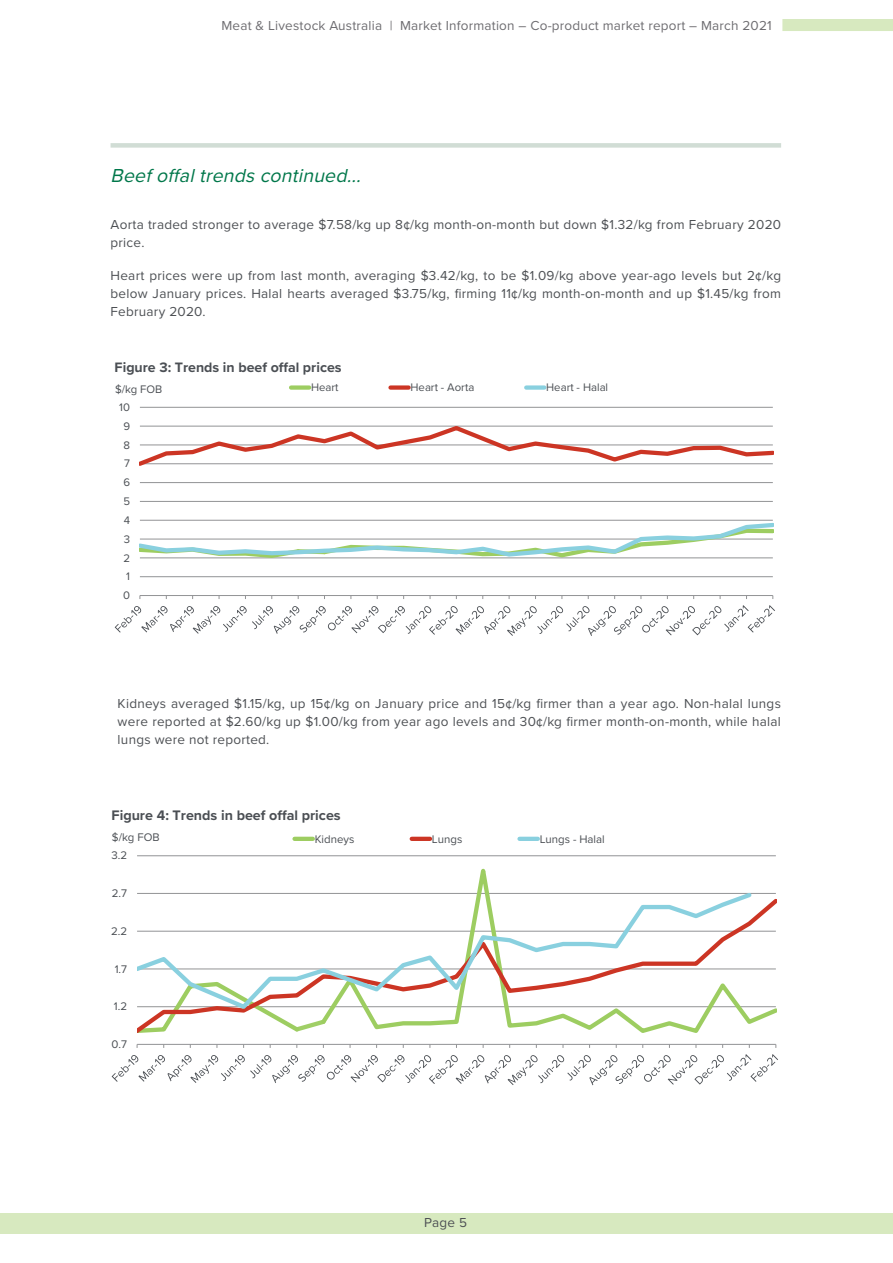
<style>
.page{position:relative;width:893px;height:1263px;background:#fff}
.page>*{position:absolute;margin:0;border:0;box-sizing:border-box;transform-origin:0 0}
.t1{font:italic 19.5px "Proxima Nova";color:#00774a}
.t2{font:700 14.25px "Proxima Nova";color:#4b4f54}
.t3{font:700 14.1px "Proxima Nova";color:#4b4f54}
.t4{font:13.5px/18px "Proxima Nova";letter-spacing:.02em;color:#4d5054;text-align:justify}
.t5{font:13.5px "Proxima Nova";letter-spacing:.015em;color:#6e6d71}
.t6{font:11.4px "Proxima Nova";color:#4b4f54}
</style>
<div class="page">
<div style="left:782px;top:19px;width:111px;height:12px;background:#d7e9bf"></div>
<div style="left:0;top:1213px;width:893px;height:21px;background:#d7e9bf"></div>
<div style="left:111px;top:143px;width:670px;height:5px;background:#d1ddd5"></div>
<hr style="left:140px;top:576px;width:633px;height:1px;background:#929395">
<hr style="left:140px;top:501px;width:633px;height:1px;background:#929395">
<hr style="left:140px;top:482px;width:633px;height:1px;background:#929395">
<hr style="left:140px;top:407px;width:633px;height:1px;background:#929395">
<hr style="left:140px;top:595px;width:633px;height:1px;background:#929395">
<svg style="left:140px;top:425px;width:633px;height:41px"></svg>
<svg style="left:140px;top:520px;width:633px;height:39px"></svg>
<svg style="left:115px;top:605px;width:660px;height:31px"></svg>
<div style="left:291px;top:385px;width:18px;height:5px;background:#9dcd61"></div>
<div style="left:390px;top:385px;width:19px;height:5px;background:#cc3524"></div>
<div style="left:526px;top:385px;width:18px;height:5px;background:#89d0df"></div>
<hr style="left:137px;top:855px;width:639px;height:1px;background:#929395">
<hr style="left:137px;top:1044px;width:639px;height:1px;background:#929395">
<svg style="left:137px;top:856px;width:639px;height:38px"></svg>
<svg style="left:137px;top:898px;width:639px;height:135px"></svg>
<svg style="left:137px;top:889px;width:618px;height:123px"></svg>
<svg style="left:112px;top:1054px;width:666px;height:31px"></svg>
<hr style="left:295px;top:837px;width:18px;height:4px;background:#9dcd61">
<hr style="left:412px;top:837px;width:18px;height:4px;background:#cc3524">
<hr style="left:519px;top:837px;width:19px;height:4px;background:#89d0df">
<p class="t5" style="left:221px;top:15px;width:552px">Meat &amp; Livestock Australia | Market Information – Co-product market report – March 2021</p>
<h1 class="t1" style="left:111px;top:161px;width:257px">Beefoffaltrendscontinued...</h1>
<p class="t4" style="left:111px;top:215px;width:672px">Aorta traded stronger to average $7.58/kg up 8¢/kg month-on-month but down $1.32/kg from February 2020 price.</p>
<p class="t4" style="left:111px;top:266px;width:672px">Heart prices were up from last month, averaging $3.42/kg, to be $1.09/kg above year-ago levels but 2¢/kg below January prices. Halal hearts averaged $3.75/kg, firming 11¢/kg month-on-month and up $1.45/kg from February 2020.</p>
<p class="t3" style="left:115px;top:357px;width:228px">Figure 3: Trends in beef offal prices</p>
<p class="t6" style="left:311px;top:379px;width:29px">Heart</p>
<p class="t6" style="left:411px;top:379px;width:65px">Heart - Aorta</p>
<p class="t6" style="left:546px;top:379px;width:63px">Heart - Halal</p>
<p class="t6" style="left:115px;top:380px;width:49px">$/kg FOB</p>
<p class="t6" style="left:119px;top:399px;width:12px">10</p>
<p class="t6" style="left:123px;top:417px;width:8px">9</p>
<p class="t6" style="left:123px;top:436px;width:8px">8</p>
<p class="t6" style="left:124px;top:455px;width:7px">7</p>
<p class="t6" style="left:123px;top:474px;width:8px">6</p>
<p class="t6" style="left:123px;top:493px;width:8px">5</p>
<p class="t6" style="left:124px;top:512px;width:8px">4</p>
<p class="t6" style="left:124px;top:530px;width:8px">3</p>
<p class="t6" style="left:123px;top:549px;width:8px">2</p>
<p class="t6" style="left:126px;top:568px;width:5px">1</p>
<p class="t6" style="left:123px;top:587px;width:8px">0</p>
<p class="t4" style="left:118px;top:693px;width:665px">Kidneys averaged $1.15/kg, up 15¢/kg on January price and 15¢/kg firmer than a year ago. Non-halal lungs were reported at $2.60/kg up $1.00/kg from year ago levels and 30¢/kg firmer month-on-month, while halal lungs were not reported.</p>
<p class="t2" style="left:112px;top:805px;width:231px">Figure 4: Trends in beef offal prices</p>
<p class="t6" style="left:315px;top:830px;width:41px">Kidneys</p>
<p class="t6" style="left:432px;top:830px;width:32px">Lungs</p>
<p class="t6" style="left:540px;top:830px;width:67px">Lungs - Halal</p>
<p class="t6" style="left:112px;top:829px;width:49px">$/kg FOB</p>
<p class="t6" style="left:111px;top:847px;width:17px">3.2</p>
<p class="t6" style="left:112px;top:885px;width:17px">2.7</p>
<p class="t6" style="left:111px;top:922px;width:18px">2.2</p>
<p class="t6" style="left:115px;top:960px;width:14px">1.7</p>
<p class="t6" style="left:114px;top:998px;width:15px">1.2</p>
<p class="t6" style="left:112px;top:1036px;width:17px">0.7</p>
<p class="t4" style="left:424px;top:1213px;width:44px">Page 5</p>
</div>
